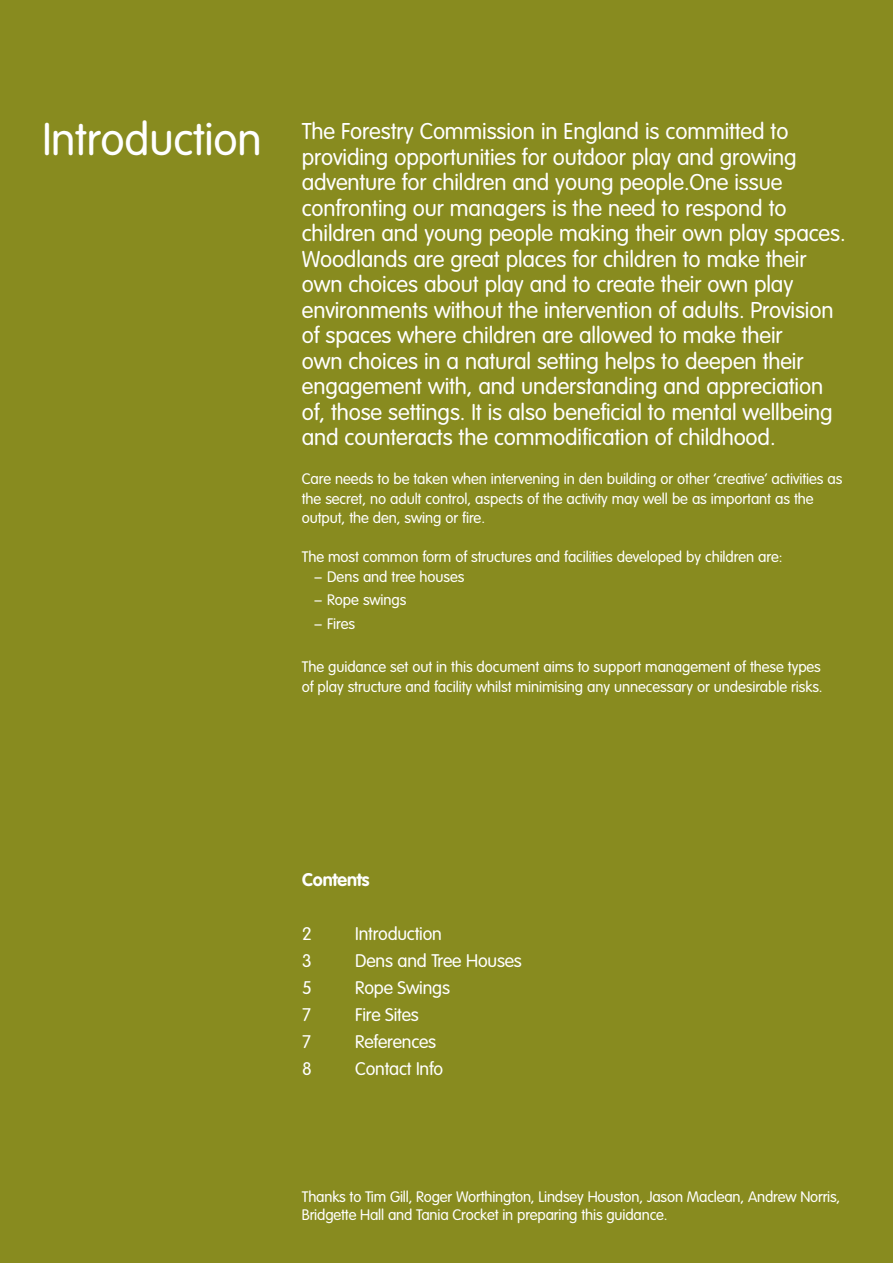
<style>
.page{position:relative;width:893px;height:1263px;background:#fff}
.page>*{position:absolute;margin:0;border:0;box-sizing:border-box;transform-origin:0 0}
.t1{font:300 22.5px/25.5px "VAG Rounded";letter-spacing:-.005em;color:#fff}
.t2{font:300 18px/27px "VAG Rounded";letter-spacing:-.01em;color:#fff}
.t3{font:700 18px "VAG Rounded";letter-spacing:-.01em;color:#fff}
.t4{font:300 15px/19.5px "VAG Rounded";letter-spacing:-.005em;color:#fff}
</style>
<div class="page">
<div style="left:0;top:0;width:892px;height:1263px;background:#888b1f"></div>
<p class="t1" style="left:302px;top:146px;width:545px;text-indent:-259px"><sup>Introduction</sup> providing opportunities for outdoor play and growing adventure for children and young people.One issue confronting our managers is the need to respond to children and young people making their own play spaces.</p>
<p class="t1" style="left:302px;top:273px;width:493px">own choices about play and to create their own play</p>
<p class="t1" style="left:302px;top:324px;width:532px">of spaces where children are allowed to make their<br>own choices in a natural setting helps to deepen their engagement with, and understanding and appreciation of, those settings. It is also beneficial to mental wellbeing and counteracts the commodification of childhood.</p>
<p class="t1" style="left:302px;top:120px;width:488px">The Forestry Commission in England is committed to</p>
<p class="t1" style="left:302px;top:248px;width:506px">Woodlands are great places for children to make their</p>
<p class="t1" style="left:302px;top:299px;width:533px">environments without the intervention of adults. Provision</p>
<p class="t4" style="left:302px;top:470px;width:542px">Care needs to be taken when intervening in den building or other ‘creative’ activities as</p>
<p class="t4" style="left:302px;top:490px;width:513px">the secret, no adult control, aspects of the activity may well be as important as the output, the den, swing or fire.</p>
<p class="t4" style="left:302px;top:548px;width:482px">The most common form of structures and facilities developed by children are:</p>
<p class="t4" style="left:314px;top:568px;width:151px">– Dens and tree houses</p>
<p class="t4" style="left:314px;top:591px;width:93px">– Rope swings</p>
<p class="t4" style="left:314px;top:615px;width:42px">– Fires</p>
<p class="t4" style="left:302px;top:658px;width:520px">The guidance set out in this document aims to support management of these types</p>
<p class="t4" style="left:302px;top:678px;width:522px">of play structure and facility whilst minimising any unnecessary or undesirable risks.</p>
<p class="t3" style="left:302px;top:872px;width:69px">Contents</p>
<p class="t2" style="left:302px;top:921px;width:11px">2</p>
<p class="t2" style="left:355px;top:921px;width:88px">Introduction</p>
<p class="t2" style="left:302px;top:948px;width:11px">3<br>5</p>
<p class="t2" style="left:355px;top:948px;width:168px">Dens and Tree Houses</p>
<p class="t2" style="left:355px;top:975px;width:96px">Rope Swings</p>
<p class="t2" style="left:302px;top:1002px;width:10px">7</p>
<p class="t2" style="left:355px;top:1002px;width:65px">Fire Sites</p>
<p class="t2" style="left:302px;top:1029px;width:10px">7</p>
<p class="t2" style="left:355px;top:1029px;width:83px">References</p>
<p class="t2" style="left:302px;top:1056px;width:11px">8</p>
<p class="t2" style="left:355px;top:1056px;width:89px">Contact Info</p>
<p class="t4" style="left:302px;top:1189px;width:540px;line-height:18px">Thanks to Tim Gill, Roger Worthington, Lindsey Houston, Jason Maclean, Andrew Norris,<br>Bridgette Hall and Tania Crocket in preparing this guidance.</p>
</div>
